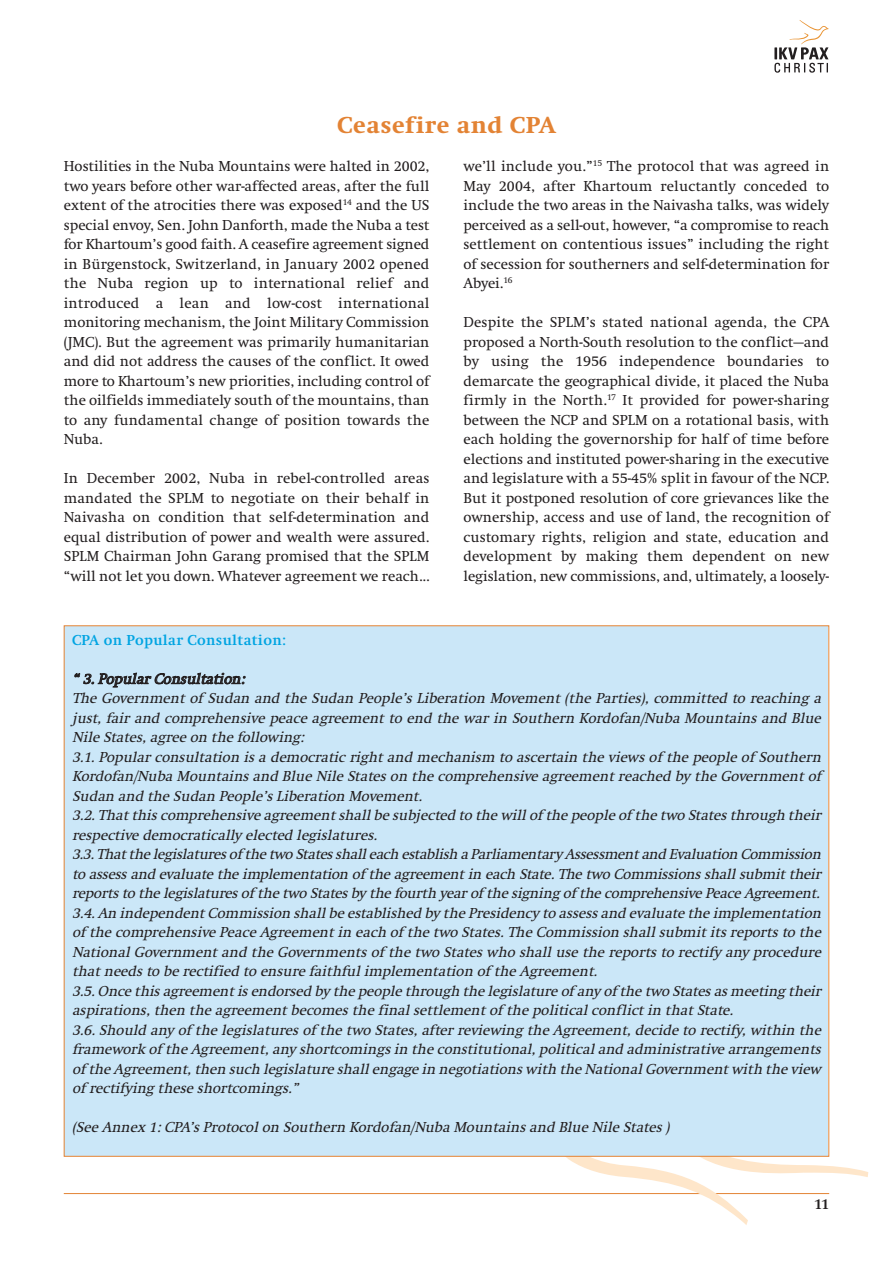
<style>
.page{position:relative;width:893px;height:1263px;background:#fff}
.page>*{position:absolute;margin:0;border:0;box-sizing:border-box;transform-origin:0 0}
.t1{font:800 24px "Swift";letter-spacing:.025em;color:#e38334}
.t2{font:italic 15px/19.5px "Swift";letter-spacing:-.005em;color:#231f20}
.t3{font:15px/19.5px "Swift";color:#231f20;text-align:justify}
.t4{font:700 15px "Swift";letter-spacing:.025em;color:#00a4e2}
.t5{font:700 15px "Swift";color:#231f20}
</style>
<div class="page">
<hr style="left:64px;top:1193px;width:765px;height:1px;background:#e38334">
<svg style="left:459px;top:970px;width:409px;height:255px"></svg>
<svg style="left:774px;top:20px;width:55px;height:53px"></svg>
<div style="left:65px;top:626px;width:763px;height:530px;background:#cbe7f8"></div>
<h1 class="t1" style="left:337px;top:111px;width:220px">Ceasefire and CPA</h1>
<p class="t3" style="left:64px;top:156px;width:367px">Hostilities in the Nuba Mountains were halted in 2002, two years before other war-affected areas, after the full extent of the atrocities there was exposed<sup>14</sup> and the US special envoy, Sen. John Danforth, made the Nuba a test for Khartoum’s good faith. A ceasefire agreement signed in Bürgenstock, Switzerland, in January 2002 opened the Nuba region up to international relief and introduced a lean and low-cost international monitoring mechanism, the Joint Military Commission (JMC). But the agreement was primarily humanitarian and did not address the causes of the conflict. It owed more to Khartoum’s new priorities, including control of the oilfields immediately south of the mountains, than to any fundamental change of position towards the Nuba.</p>
<p class="t3" style="left:64px;top:468px;width:367px">In December 2002, Nuba in rebel-controlled areas mandated the SPLM to negotiate on their behalf in Naivasha on condition that self-determination and equal distribution of power and wealth were assured.<br>SPLM Chairman John Garang promised that the SPLM “will not let you down. Whatever agreement we reach...</p>
<p class="t3" style="left:463px;top:156px;width:367px">we’ll include you.”<sup>15</sup> The protocol that was agreed in May 2004, after Khartoum reluctantly conceded to include the two areas in the Naivasha talks, was widely perceived as a sell-out, however, “a compromise to reach settlement on contentious issues” including the right of secession for southerners and self-determination for Abyei.<sup>16</sup></p>
<p class="t3" style="left:463px;top:312px;width:367px">Despite the SPLM’s stated national agenda, the CPA proposed a North-South resolution to the conflict—and by using the 1956 independence boundaries to demarcate the geographical divide, it placed the Nuba firmly in the North.<sup>17</sup> It provided for power-sharing between the NCP and SPLM on a rotational basis, with each holding the governorship for half of time before elections and instituted power-sharing in the executive and legislature with a 55-45% split in favour of the NCP.<br>But it postponed resolution of core grievances like the ownership, access and use of land, the recognition of customary rights, religion and state, education and development by making them dependent on new legislation, new commissions, and, ultimately, a loosely-</p>
<p class="t4" style="left:72px;top:631px;width:215px">CPA on Popular Consultation:</p>
<p class="t2" style="left:72px;top:669px;width:753px">“ 3. Popular Consultation:<br>The Government of Sudan and the Sudan People’s Liberation Movement (the Parties), committed to reaching a just, fair and comprehensive peace agreement to end the war in Southern Kordofan/Nuba Mountains and Blue Nile States, agree on the following:<br>3.1. Popular consultation is a democratic right and mechanism to ascertain the views of the people of Southern Kordofan/Nuba Mountains and Blue Nile States on the comprehensive agreement reached by the Government of Sudan and the Sudan People’s Liberation Movement.<br>3.2. That this comprehensive agreement shall be subjected to the will of the people of the two States through their respective democratically elected legislatures.<br>3.3. That the legislatures of the two States shall each establish a Parliamentary Assessment and Evaluation Commission to assess and evaluate the implementation of the agreement in each State. The two Commissions shall submit their reports to the legislatures of the two States by the fourth year of the signing of the comprehensive Peace Agreement.<br>3.4. An independent Commission shall be established by the Presidency to assess and evaluate the implementation of the comprehensive Peace Agreement in each of the two States. The Commission shall submit its reports to the National Government and the Governments of the two States who shall use the reports to rectify any procedure that needs to be rectified to ensure faithful implementation of the Agreement.<br>3.5. Once this agreement is endorsed by the people through the legislature of any of the two States as meeting their aspirations, then the agreement becomes the final settlement of the political conflict in that State.<br>3.6. Should any of the legislatures of the two States, after reviewing the Agreement, decide to rectify, within the framework of the Agreement, any shortcomings in the constitutional, political and administrative arrangements of the Agreement, then such legislature shall engage in negotiations with the National Government with the view of rectifying these shortcomings.”</p>
<p class="t2" style="left:72px;top:1117px;width:599px">(See Annex 1: CPA’s Protocol on Southern Kordofan/Nuba Mountains and Blue Nile States )</p>
<p class="t5" style="left:814px;top:1195px;width:16px">11</p>
</div>
